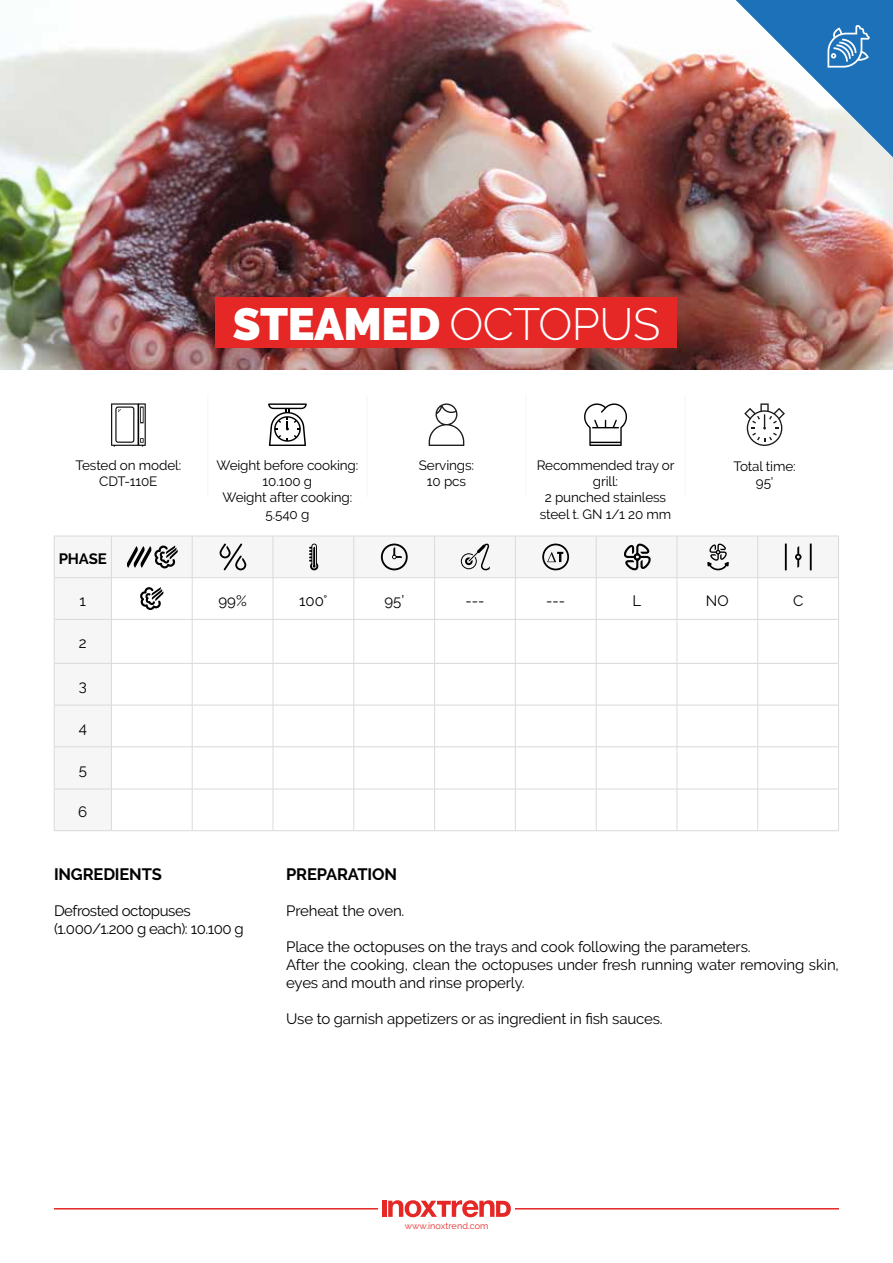
<style>
.page{position:relative;width:893px;height:1263px;background:#fff}
.page>*{position:absolute;margin:0;border:0;box-sizing:border-box;transform-origin:0 0}
.t1{font:900 45px "Raleway";letter-spacing:-.01em;color:#fff}
.t2{font:700 16.5px "Raleway";letter-spacing:-.01em;color:#000}
.t3{font:15px/18px "Raleway";letter-spacing:-.01em;color:#000}
.t4{font:15px/18px "Raleway";letter-spacing:-.03em;color:#000}
.t5{font:700 15px "Raleway";letter-spacing:-.01em;color:#000}
.t6{font:13.5px/16.2px "Raleway";letter-spacing:-.01em;color:#000;text-align:center}
.t7{font:9px "Raleway";letter-spacing:.01em;color:#e52725}
.s1{font-weight:300}
</style>
<div class="page">
<hr style="left:54px;top:1208px;width:785px;height:1px;background:#e52725">
<div style="left:378px;top:1197px;width:136px;height:23px;background:#fff"></div>
<div style="left:382px;top:1201px;width:5px;height:16px;background:#e52725"></div>
<svg style="left:388px;top:1200px;width:123px;height:17px"></svg>
<img style="left:0;top:0;width:893px;height:370px">
<img style="left:736px;top:0;width:157px;height:157px">
<svg style="left:744px;top:403px;width:41px;height:43px"></svg>
<svg style="left:429px;top:403px;width:35px;height:43px"></svg>
<svg style="left:268px;top:403px;width:39px;height:43px"></svg>
<svg style="left:584px;top:403px;width:43px;height:43px"></svg>
<hr style="left:838px;top:536px;width:1px;height:41px;background:#dadada">
<hr style="left:758px;top:577px;width:81px;height:1px;background:#dadada">
<hr style="left:838px;top:578px;width:1px;height:41px;background:#dadada">
<hr style="left:758px;top:619px;width:81px;height:1px;background:#dadada">
<hr style="left:838px;top:620px;width:1px;height:43px;background:#dadada">
<hr style="left:838px;top:663px;width:1px;height:42px;background:#dadada">
<hr style="left:838px;top:705px;width:1px;height:42px;background:#dadada">
<hr style="left:838px;top:747px;width:1px;height:42px;background:#dadada">
<hr style="left:838px;top:789px;width:1px;height:41px;background:#dadada">
<hr style="left:758px;top:830px;width:81px;height:1px;background:#dadada">
<div style="left:216px;top:297px;width:461px;height:50px;background:#e52725"></div>
<svg style="left:54px;top:536px;width:784px;height:295px"></svg>
<svg style="left:111px;top:403px;width:35px;height:43px"></svg>
<hr style="left:208px;top:395px;width:1px;height:102px;background:#f6f6f6">
<hr style="left:367px;top:395px;width:1px;height:102px;background:#f6f6f6">
<hr style="left:526px;top:395px;width:1px;height:102px;background:#f6f6f6">
<hr style="left:685px;top:395px;width:1px;height:102px;background:#f6f6f6">
<h1 class="t1" style="left:233px;top:298px;width:429px">STEAMED <span class="s1">OCTOPUS</span></h1>
<p class="t6" style="left:76px;top:457px;width:107px">Tested on model:<br>CDT-110E</p>
<p class="t6" style="left:217px;top:457px;width:143px">Weight before cooking:<br>10.100 g<br>Weight after cooking:<br>5.540 g</p>
<p class="t6" style="left:537px;top:457px;width:139px">Recommended tray or grill:<br>2 punched stainless steel t. GN 1/1 20 mm</p>
<p class="t6" style="left:419px;top:457px;width:57px">Servings:<br>10 pcs</p>
<p class="t6" style="left:733px;top:458px;width:64px">Total time:<br>95’</p>
<p class="t5" style="left:59px;top:550px;width:50px">PHASE</p>
<p class="t3" style="left:80px;top:591px;width:8px">1</p>
<p class="t3" style="left:218px;top:591px;width:30px">99%</p>
<p class="t3" style="left:299px;top:591px;width:30px">100°</p>
<p class="t3" style="left:384px;top:591px;width:21px">95’</p>
<p class="t3" style="left:465px;top:591px;width:20px">---</p>
<p class="t3" style="left:546px;top:591px;width:20px">---</p>
<p class="t3" style="left:632px;top:591px;width:10px">L</p>
<p class="t3" style="left:706px;top:591px;width:24px">NO</p>
<p class="t3" style="left:793px;top:591px;width:12px">C</p>
<p class="t3" style="left:79px;top:634px;width:9px">2</p>
<p class="t3" style="left:79px;top:677px;width:10px">3</p>
<p class="t3" style="left:79px;top:719px;width:10px">4</p>
<p class="t3" style="left:79px;top:761px;width:10px">5</p>
<p class="t3" style="left:78px;top:802px;width:11px">6</p>
<p class="t2" style="left:54px;top:864px;width:109px">INGREDIENTS</p>
<p class="t4" style="left:54px;top:901px;width:191px">Defrosted octopuses (1.000/1.200 g each): 10.100 g</p>
<p class="t2" style="left:286px;top:864px;width:112px">PREPARATION</p>
<p class="t3" style="left:286px;top:901px;width:120px">Preheat the oven.</p>
<p class="t3" style="left:286px;top:937px;width:554px">Place the octopuses on the trays and cook following the parameters.<br>After the cooking, clean the octopuses under fresh running water removing skin, eyes and mouth and rinse properly.</p>
<p class="t3" style="left:286px;top:1009px;width:378px">Use to garnish appetizers or as ingredient in fish sauces.</p>
<p class="t7" style="left:405px;top:1220px;width:85px">www.inoxtrend.com</p>
</div>
